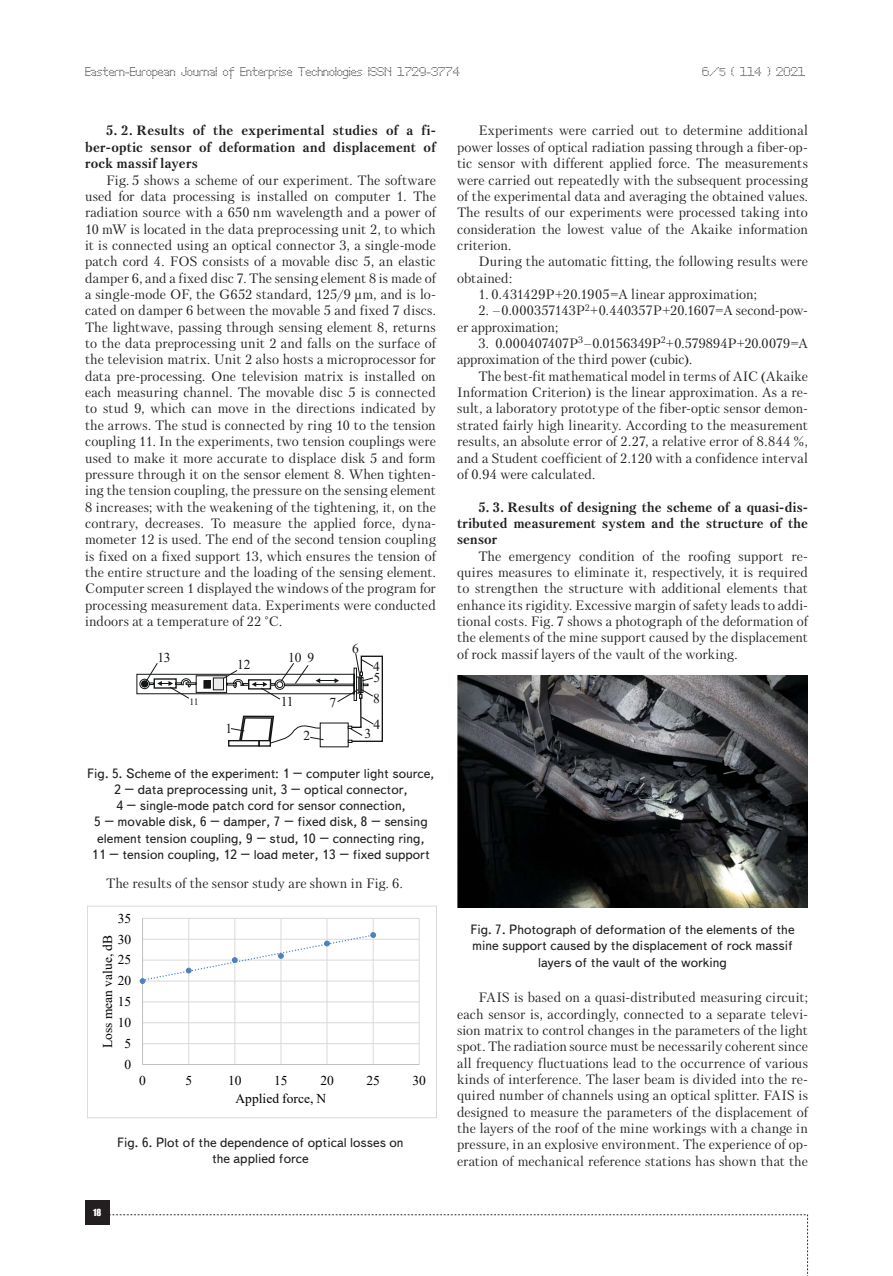
<style>
.page{position:relative;width:893px;height:1276px;background:#fff}
.page>*{position:absolute;margin:0;border:0;box-sizing:border-box;transform-origin:0 0}
.Text__англ{font:13.5px/16.4px "Petersburg C";color:#231f20;text-align:justify}
.Рисунок{font:13.5px/16.2px "Text Book C";color:#231f20;text-align:center}
.Text__англ-2{font:700 13.5px/16.4px "Petersburg C";letter-spacing:.015em;color:#231f20;text-align:justify}
.t1{font:13.5px "Times New Roman";color:#000}
.t2{font:13.5px "Times New Roman";letter-spacing:-.015em;color:#141515}
.t3{font:12px "Perfo";letter-spacing:.015em;color:#231f20}
.t4{font:9.6px "Times New Roman";color:#141515}
.t5{font:9px "Impact";color:#fff}
.s1{font-size:10.5px}
</style>
<div class="page">
<div style="left:85px;top:1200px;width:24px;height:24px;background:#231f20"></div>
<svg style="left:109px;top:1214px;width:699px;height:62px"></svg>
<svg style="left:136px;top:653px;width:247px;height:94px"></svg>
<hr style="left:143px;top:1043px;width:276px;height:1px;background:#d9d9d9">
<hr style="left:143px;top:1022px;width:276px;height:1px;background:#d9d9d9">
<hr style="left:143px;top:1001px;width:276px;height:1px;background:#d9d9d9">
<hr style="left:143px;top:980px;width:276px;height:1px;background:#d9d9d9">
<hr style="left:143px;top:959px;width:276px;height:1px;background:#d9d9d9">
<hr style="left:143px;top:939px;width:276px;height:1px;background:#d9d9d9">
<hr style="left:143px;top:918px;width:276px;height:1px;background:#d9d9d9">
<hr style="left:188px;top:918px;width:1px;height:146px;background:#d9d9d9">
<hr style="left:234px;top:918px;width:1px;height:146px;background:#d9d9d9">
<hr style="left:281px;top:918px;width:1px;height:146px;background:#d9d9d9">
<hr style="left:327px;top:918px;width:1px;height:146px;background:#d9d9d9">
<hr style="left:373px;top:918px;width:1px;height:146px;background:#d9d9d9">
<hr style="left:419px;top:918px;width:1px;height:146px;background:#d9d9d9">
<hr style="left:142px;top:918px;width:1px;height:146px;background:#bfbfbf">
<hr style="left:143px;top:1064px;width:276px;height:1px;background:#bfbfbf">
<svg style="left:140px;top:932px;width:236px;height:52px"></svg>
<div style="left:87px;top:905px;width:350px;height:213px;border:1px solid #d9d9d9"></div>
<img style="left:457px;top:675px;width:351px;height:232px">
<p class="t3" style="left:85px;top:65px;width:376px">Eastern-European Journal of Enterprise Technologies ISSN 1729-3774</p>
<p class="t3" style="left:702px;top:65px;width:104px">6/<span class="s1">5</span> ( 114 ) 2021</p>
<p class="Text__англ-2" style="left:85px;top:123px;width:352px;text-indent:21px">5. 2. Results of the experimental studies of a fi&shy;ber-optic sensor of deformation and displacement of rock massif layers</p>
<p class="Text__англ" style="left:85px;top:171px;width:352px;text-indent:21px">Fig. 5 shows a scheme of our experiment. The software used for data processing is installed on computer 1. The radiation source with a 650 nm wavelength and a power of 10 mW is located in the data preprocessing unit 2, to which it is connected using an optical connector 3, a single-mode patch cord 4. FOS consists of a movable disc 5, an elastic damper 6, and a fixed disc 7. The sensing element 8 is made of a single-mode OF, the G652 standard, 125/9 μm, and is lo&shy;cated on damper 6 between the movable 5 and fixed 7 discs.<br>The lightwave, passing through sensing element 8, returns to the data preprocessing unit 2 and falls on the surface of the television matrix. Unit 2 also hosts a microprocessor for data pre-processing. One television matrix is installed on each measuring channel. The movable disc 5 is connected to stud 9, which can move in the directions indicated by the arrows. The stud is connected by ring 10 to the tension coupling 11. In the experiments, two tension couplings were used to make it more accurate to displace disk 5 and form pressure through it on the sensor element 8. When tighten&shy;ing the tension coupling, the pressure on the sensing element 8 increases; with the weakening of the tightening, it, on the contrary, decreases. To measure the applied force, dyna&shy;mometer 12 is used. The end of the second tension coupling is fixed on a fixed support 13, which ensures the tension of the entire structure and the loading of the sensing element.<br>Computer screen 1 displayed the windows of the program for processing measurement data. Experiments were conducted indoors at a temperature of 22 °C.</p>
<p class="t2" style="left:157px;top:648px;width:15px">13</p>
<p class="t2" style="left:288px;top:648px;width:27px">10 9</p>
<p class="t2" style="left:281px;top:691px;width:14px">11</p>
<p class="t2" style="left:237px;top:655px;width:15px">12</p>
<p class="t4" style="left:190px;top:694px;width:11px">11</p>
<p class="t2" style="left:330px;top:693px;width:8px">7</p>
<p class="t2" style="left:352px;top:639px;width:8px">6</p>
<p class="t2" style="left:373px;top:657px;width:8px">4</p>
<p class="t2" style="left:374px;top:668px;width:8px">5</p>
<p class="t2" style="left:373px;top:688px;width:8px">8</p>
<p class="t2" style="left:225px;top:718px;width:8px">1</p>
<p class="t2" style="left:303px;top:726px;width:8px">2</p>
<p class="t2" style="left:374px;top:715px;width:8px">4</p>
<p class="t2" style="left:364px;top:724px;width:8px">3</p>
<p class="Рисунок" style="left:87px;top:765px;width:348px">Fig. 5. Scheme of the experiment: 1 – computer light source, 2 – data preprocessing unit, 3 – optical connector,<br>4 – single-mode patch cord for sensor connection,<br>5 – movable disk, 6 – damper, 7 – fixed disk, 8 – sensing element tension coupling, 9 – stud, 10 – connecting ring,<br>11 – tension coupling, 12 – load meter, 13 – fixed support</p>
<p class="Text__англ" style="left:106px;top:874px;width:298px">The results of the sensor study are shown in Fig. 6.</p>
<p class="t1" style="left:118px;top:908px;width:15px">35</p>
<p class="t1" style="left:118px;top:929px;width:15px">30</p>
<p class="t1" style="left:98px;top:1048px;width:114px;rotate:-90deg">Loss mean value, dB</p>
<p class="t1" style="left:118px;top:950px;width:15px">25</p>
<p class="t1" style="left:118px;top:971px;width:15px">20</p>
<p class="t1" style="left:118px;top:992px;width:15px">15</p>
<p class="t1" style="left:118px;top:1013px;width:15px">10</p>
<p class="t1" style="left:125px;top:1034px;width:8px">5</p>
<p class="t1" style="left:125px;top:1054px;width:8px">0</p>
<p class="t1" style="left:139px;top:1070px;width:8px">0</p>
<p class="t1" style="left:185px;top:1070px;width:8px">5</p>
<p class="t1" style="left:228px;top:1070px;width:15px">10</p>
<p class="t1" style="left:274px;top:1070px;width:15px">15</p>
<p class="t1" style="left:320px;top:1070px;width:15px">20</p>
<p class="t1" style="left:367px;top:1070px;width:15px">25</p>
<p class="t1" style="left:413px;top:1070px;width:15px">30</p>
<p class="t1" style="left:236px;top:1088px;width:92px">Applied force, N</p>
<p class="t5" style="left:93px;top:1205px;width:10px">18</p>
<p class="Рисунок" style="left:117px;top:1134px;width:288px">Fig. 6. Plot of the dependence of optical losses on the applied force</p>
<p class="Text__англ" style="left:457px;top:122px;width:352px;text-indent:21px">Experiments were carried out to determine additional power losses of optical radiation passing through a fiber-op&shy;tic sensor with different applied force. The measurements were carried out repeatedly with the subsequent processing of the experimental data and averaging the obtained values.<br>The results of our experiments were processed taking into consideration the lowest value of the Akaike information criterion.</p>
<p class="Text__англ" style="left:457px;top:253px;width:352px;text-indent:21px">During the automatic fitting, the following results were obtained:</p>
<p class="Text__англ" style="left:478px;top:286px;width:280px">1. 0.431429Р+20.1905=А linear approximation;</p>
<p class="Text__англ" style="left:457px;top:302px;width:352px;text-indent:21px">2. –0.000357143Р<sup>2</sup>+0.440357Р+20.1607=А second-pow&shy;er approximation;</p>
<p class="Text__англ" style="left:457px;top:335px;width:352px;text-indent:21px">3. 0.000407407Р<sup>3</sup>–0.0156349Р<sup>2</sup>+0.579894Р+20.0079=А approximation of the third power (cubic).</p>
<p class="Text__англ" style="left:457px;top:368px;width:352px;text-indent:21px">The best-fit mathematical model in terms of AIC (Akaike Information Criterion) is the linear approximation. As a re&shy;sult, a laboratory prototype of the fiber-optic sensor demon&shy;strated fairly high linearity. According to the measurement results, an absolute error of 2.27, a relative error of 8.844 %, and a Student coefficient of 2.120 with a confidence interval of 0.94 were calculated.</p>
<p class="Text__англ-2" style="left:457px;top:499px;width:352px;text-indent:21px">5. 3. Results of designing the scheme of a quasi-dis&shy;tributed measurement system and the structure of the sensor</p>
<p class="Text__англ" style="left:457px;top:547px;width:352px;text-indent:21px">The emergency condition of the roofing support re&shy;quires measures to eliminate it, respectively, it is required to strengthen the structure with additional elements that enhance its rigidity. Excessive margin of safety leads to addi&shy;tional costs. Fig. 7 shows a photograph of the deformation of the elements of the mine support caused by the displacement of rock massif layers of the vault of the working.</p>
<p class="Рисунок" style="left:470px;top:921px;width:326px">Fig. 7. Photograph of deformation of the elements of the mine support caused by the displacement of rock massif layers of the vault of the working</p>
<p class="Text__англ" style="left:457px;top:989px;width:352px;text-indent:21px">FAIS is based on a quasi-distributed measuring circuit; each sensor is, accordingly, connected to a separate televi&shy;sion matrix to control changes in the parameters of the light spot. The radiation source must be necessarily coherent since all frequency fluctuations lead to the occurrence of various kinds of interference. The laser beam is divided into the re&shy;quired number of channels using an optical splitter. FAIS is designed to measure the parameters of the displacement of the layers of the roof of the mine workings with a change in pressure, in an explosive environment. The experience of op&shy;eration of mechanical reference stations has shown that the</p>
</div>
